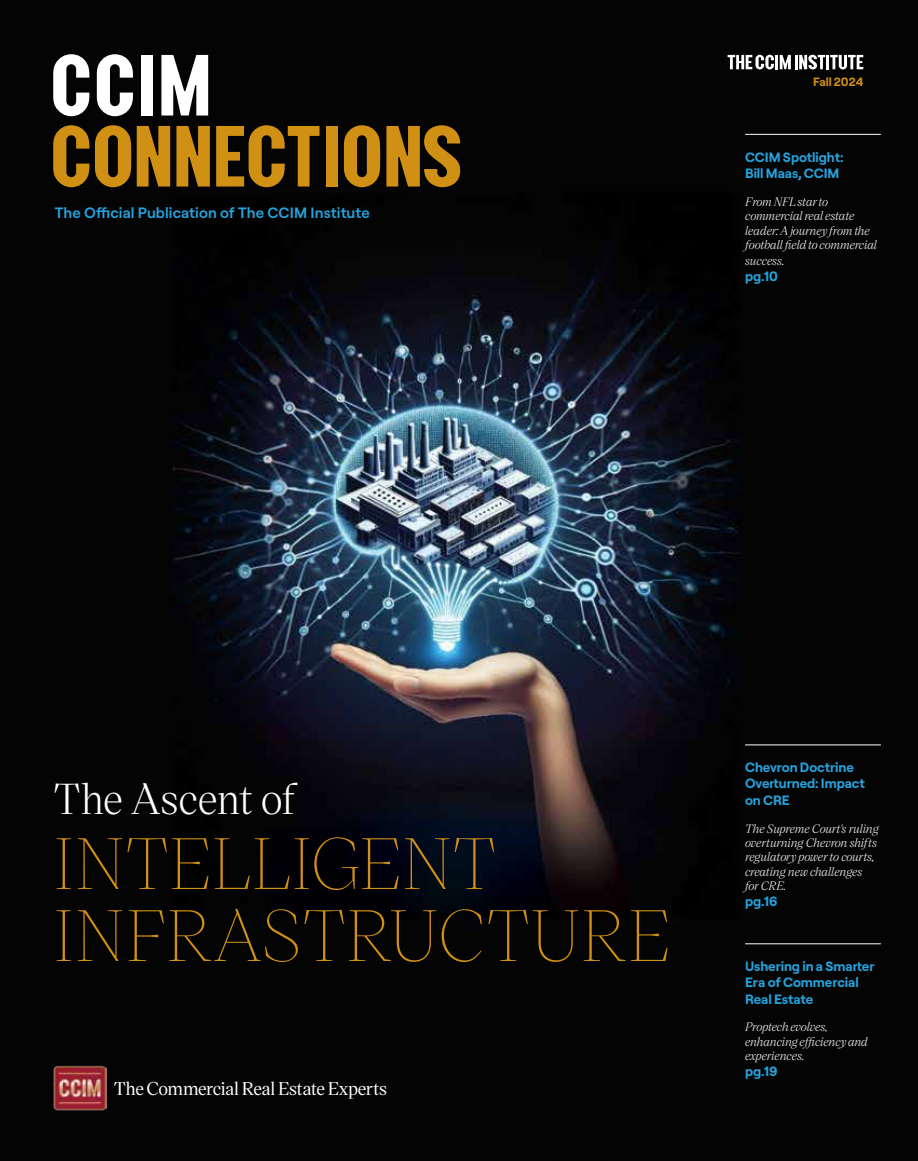
<style>
.page{position:relative;width:918px;height:1161px;background:#fff}
.page>*{position:absolute;margin:0;border:0;box-sizing:border-box;transform-origin:0 0}
.t1{font:100 70.5px/72px "Victor Serif 20";letter-spacing:-.015em;color:#cf9013}
.t2{font:42px "Victor Serif 40";letter-spacing:-.02em;color:#fff}
.t3{font:500 18px "Victor Serif 50";letter-spacing:-.025em;color:#fff}
.t4{font:600 15px "Roobert PRO";letter-spacing:.005em;color:#26a2dc}
.t5{font:700 13.5px/16.2px "Roobert PRO";letter-spacing:-.005em;color:#26a2dc}
.t6{font:italic 12px/14.4px "Victor Serif 45";letter-spacing:-.015em;color:#fff}
.t7{font:700 12px "Roobert PRO";letter-spacing:-.005em;color:#cf9013}
</style>
<div class="page">
<img style="left:0;top:0;width:918px;height:1161px">
<svg style="left:728px;top:55px;width:135px;height:14px"></svg>
<div style="left:141px;top:55px;width:11px;height:61px;background:#fff"></div>
<svg style="left:161px;top:55px;width:47px;height:61px"></svg>
<svg style="left:53px;top:54px;width:36px;height:62px"></svg>
<svg style="left:97px;top:54px;width:36px;height:62px"></svg>
<svg style="left:137px;top:126px;width:33px;height:61px;background:#ac7810"></svg>
<svg style="left:176px;top:126px;width:34px;height:61px;background:#aa7610"></svg>
<svg style="left:386px;top:125px;width:74px;height:62px;background:#8c620e"></svg>
<svg style="left:326px;top:126px;width:12px;height:61px"></svg>
<svg style="left:216px;top:125px;width:104px;height:62px;background:#6f4e0b"></svg>
<svg style="left:95px;top:125px;width:36px;height:62px;background:#91650e"></svg>
<svg style="left:344px;top:125px;width:36px;height:62px;background:#91650e"></svg>
<svg style="left:53px;top:125px;width:36px;height:62px;background:#7f590d"></svg>
<img style="left:53px;top:1064px;width:54px;height:47px">
<hr style="left:745px;top:745px;width:136px;height:1px;background:#fff">
<hr style="left:745px;top:943px;width:136px;height:1px;background:#fff">
<hr style="left:745px;top:134px;width:136px;height:1px;background:#fff">
<p class="t4" style="left:55px;top:201px;width:316px">The Official Publication of The CCIM Institute</p>
<p class="t7" style="left:813px;top:73px;width:52px">Fall 2024</p>
<p class="t5" style="left:745px;top:148px;width:100px">CCIM Spotlight:<br>Bill Maas, CCIM</p>
<p class="t6" style="left:745px;top:194px;width:134px">From NFL star to commercial real estate leader: A journey from the football field to commercial</p>
<p class="t6" style="left:745px;top:253px;width:41px">success.</p>
<p class="t5" style="left:745px;top:268px;width:34px">pg.10</p>
<h2 class="t2" style="left:53px;top:770px;width:244px">The Ascent of</h2>
<h1 class="t1" style="left:53px;top:825px;width:619px">INTELLIGENT<br>INFRASTRUCTURE</h1>
<h3 class="t3" style="left:114px;top:1076px;width:275px">The Commercial Real Estate Experts</h3>
<p class="t5" style="left:745px;top:759px;width:121px">Chevron Doctrine<br>Overturned: Impact on CRE</p>
<p class="t6" style="left:745px;top:821px;width:135px">The Supreme Court's ruling overturning Chevron shifts regulatory power to courts, creating new challenges for CRE.</p>
<p class="t5" style="left:745px;top:893px;width:34px">pg.16</p>
<p class="t5" style="left:745px;top:957px;width:131px">Ushering in a Smarter<br>Era of Commercial<br>Real Estate</p>
<p class="t6" style="left:745px;top:1019px;width:124px">Proptech evolves, enhancing efficiency and experiences.</p>
<p class="t5" style="left:745px;top:1063px;width:34px">pg.19</p>
</div>
